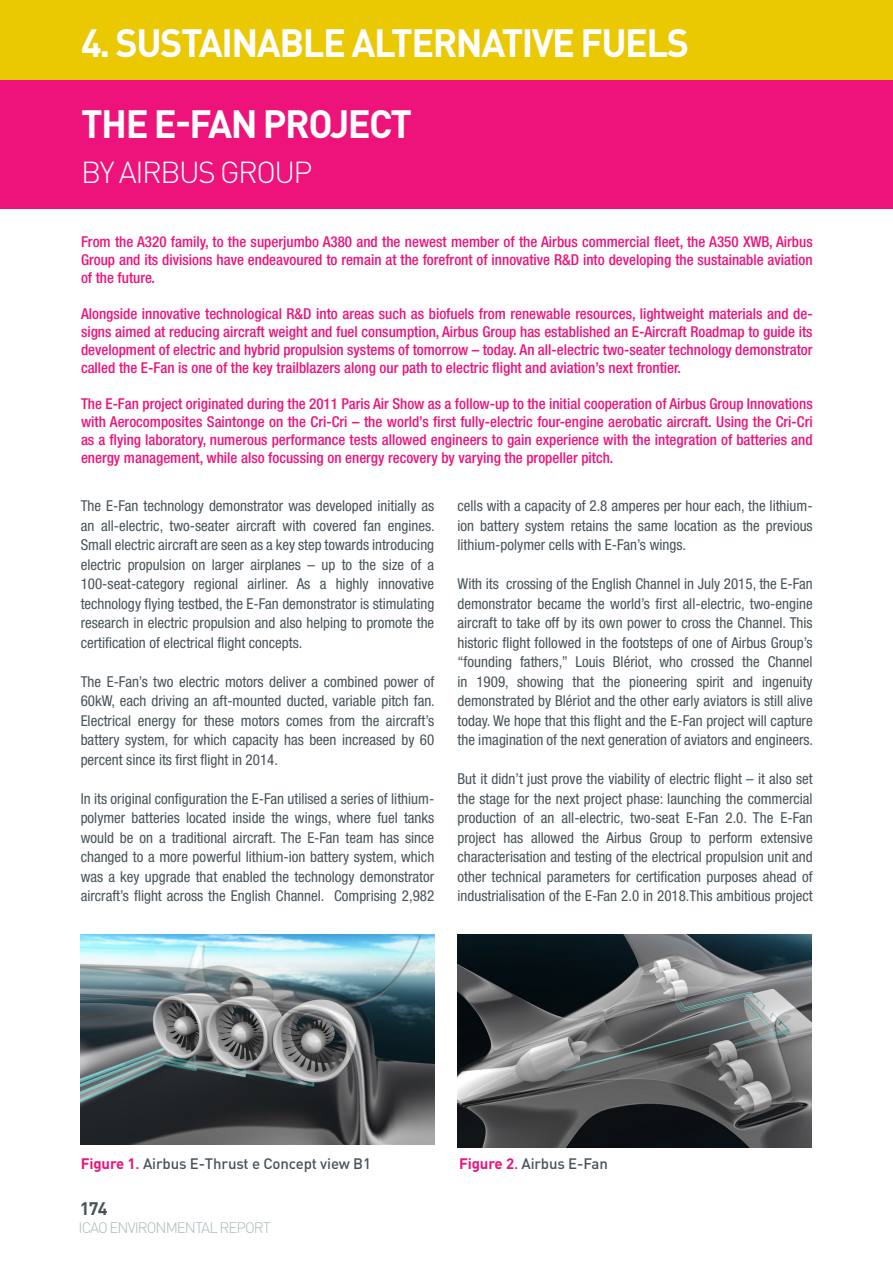
<style>
.page{position:relative;width:893px;height:1263px;background:#fff}
.page>*{position:absolute;margin:0;border:0;box-sizing:border-box;transform-origin:0 0}
.t1{font:700 39px "DIN Pro";letter-spacing:-.04em;color:#fff}
.t2{font:300 30px "DIN Pro";letter-spacing:-.05em;color:#fff}
.t3{font:700 18px "DIN Pro";color:#475359}
.t4{font:condensed 15px/19.5px "Helvetica Neue";color:#475359;text-align:justify}
.t5{font:500 condensed 15px/18px "Helvetica Neue";color:#ed137b;text-align:justify}
.t6{font:500 15px "DIN Pro";letter-spacing:-.01em;color:#475359}
.t7{font:300 15px "DIN Pro";letter-spacing:-.065em;color:#a8babb}
.s1{font-weight:700;color:#ed137b}
.s2{color:#ed137b}
</style>
<div class="page">
<div style="left:0;top:0;width:893px;height:208px;background:#ed137b"></div>
<img style="left:81px;top:934px;width:353px;height:210px">
<img style="left:458px;top:934px;width:353px;height:213px">
<div style="left:0;top:0;width:893px;height:80px;background:#eac802"></div>
<h1 class="t1" style="left:81px;top:17px;width:610px">4. SUSTAINABLE ALTERNATIVE FUELS</h1>
<h1 class="t1" style="left:81px;top:97px;width:332px">THE E-FAN PROJECT</h1>
<h2 class="t2" style="left:81px;top:151px;width:233px">BY AIRBUS GROUP</h2>
<p class="t5" style="left:81px;top:232px;width:733px">From the A320 family, to the superjumbo A380 and the newest member of the Airbus commercial fleet, the A350 XWB, Airbus Group and its divisions have endeavoured to remain at the forefront of innovative R&amp;D into developing the sustainable aviation of the future.</p>
<p class="t5" style="left:81px;top:304px;width:733px">Alongside innovative technological R&amp;D into areas such as biofuels from renewable resources, lightweight materials and de&shy;signs aimed at reducing aircraft weight and fuel consumption, Airbus Group has established an E-Aircraft Roadmap to guide its development of electric and hybrid propulsion systems of tomorrow – today. An all-electric two-seater technology demonstrator called the E-Fan is one of the key trailblazers along our path to electric flight and aviation’s next frontier.</p>
<p class="t5" style="left:81px;top:394px;width:733px">The E-Fan project originated during the 2011 Paris Air Show as a follow-up to the initial cooperation of Airbus Group Innovations with Aerocomposites Saintonge on the Cri-Cri – the world’s first fully-electric four-engine aerobatic aircraft. Using the Cri-Cri as a flying laboratory, numerous performance tests allowed engineers to gain experience with the integration of batteries and energy management, while also focussing on energy recovery by varying the propeller pitch.</p>
<p class="t4" style="left:81px;top:496px;width:356px">The E-Fan technology demonstrator was developed initially as an all-electric, two-seater aircraft with covered fan engines.<br>Small electric aircraft are seen as a key step towards introducing electric propulsion on larger airplanes – up to the size of a 100-seat-category regional airliner. As a highly innovative technology flying testbed, the E-Fan demonstrator is stimulating research in electric propulsion and also helping to promote the certification of electrical flight concepts.</p>
<p class="t4" style="left:81px;top:672px;width:356px">The E-Fan’s two electric motors deliver a combined power of 60kW, each driving an aft-mounted ducted, variable pitch fan.<br>Electrical energy for these motors comes from the aircraft’s battery system, for which capacity has been increased by 60 percent since its first flight in 2014.</p>
<p class="t4" style="left:81px;top:789px;width:355px">In its original configuration the E-Fan utilised a series of lithium&shy;polymer batteries located inside the wings, where fuel tanks would be on a traditional aircraft. The E-Fan team has since changed to a more powerful lithium-ion battery system, which was a key upgrade that enabled the technology demonstrator aircraft’s flight across the English Channel. Comprising 2,982</p>
<p class="t4" style="left:458px;top:496px;width:357px">cells with a capacity of 2.8 amperes per hour each, the lithium&shy;ion battery system retains the same location as the previous lithium-polymer cells with E-Fan’s wings.</p>
<p class="t4" style="left:458px;top:574px;width:357px">With its crossing of the English Channel in July 2015, the E-Fan demonstrator became the world’s first all-electric, two-engine aircraft to take off by its own power to cross the Channel. This historic flight followed in the footsteps of one of Airbus Group’s “founding fathers,” Louis Blériot, who crossed the Channel in 1909, showing that the pioneering spirit and ingenuity demonstrated by Blériot and the other early aviators is still alive today. We hope that this flight and the E-Fan project will capture the imagination of the next generation of aviators and engineers.</p>
<p class="t4" style="left:458px;top:769px;width:357px">But it didn’t just prove the viability of electric flight – it also set the stage for the next project phase: launching the commercial production of an all-electric, two-seat E-Fan 2.0. The E-Fan project has allowed the Airbus Group to perform extensive characterisation and testing of the electrical propulsion unit and other technical parameters for certification purposes ahead of industrialisation of the E-Fan 2.0 in 2018.This ambitious project</p>
<p class="t6" style="left:81px;top:1153px;width:292px"><span class="s1">Figure 1</span><span class="s2">.</span> Airbus E-Thrust e Concept view B1</p>
<p class="t6" style="left:459px;top:1153px;width:150px"><span class="s1">Figure 2</span><span class="s2">.</span> Airbus E-Fan</p>
<p class="t3" style="left:80px;top:1196px;width:29px">174</p>
<p class="t7" style="left:79px;top:1218px;width:194px">ICAO ENVIRONMENTAL REPORT</p>
</div>
